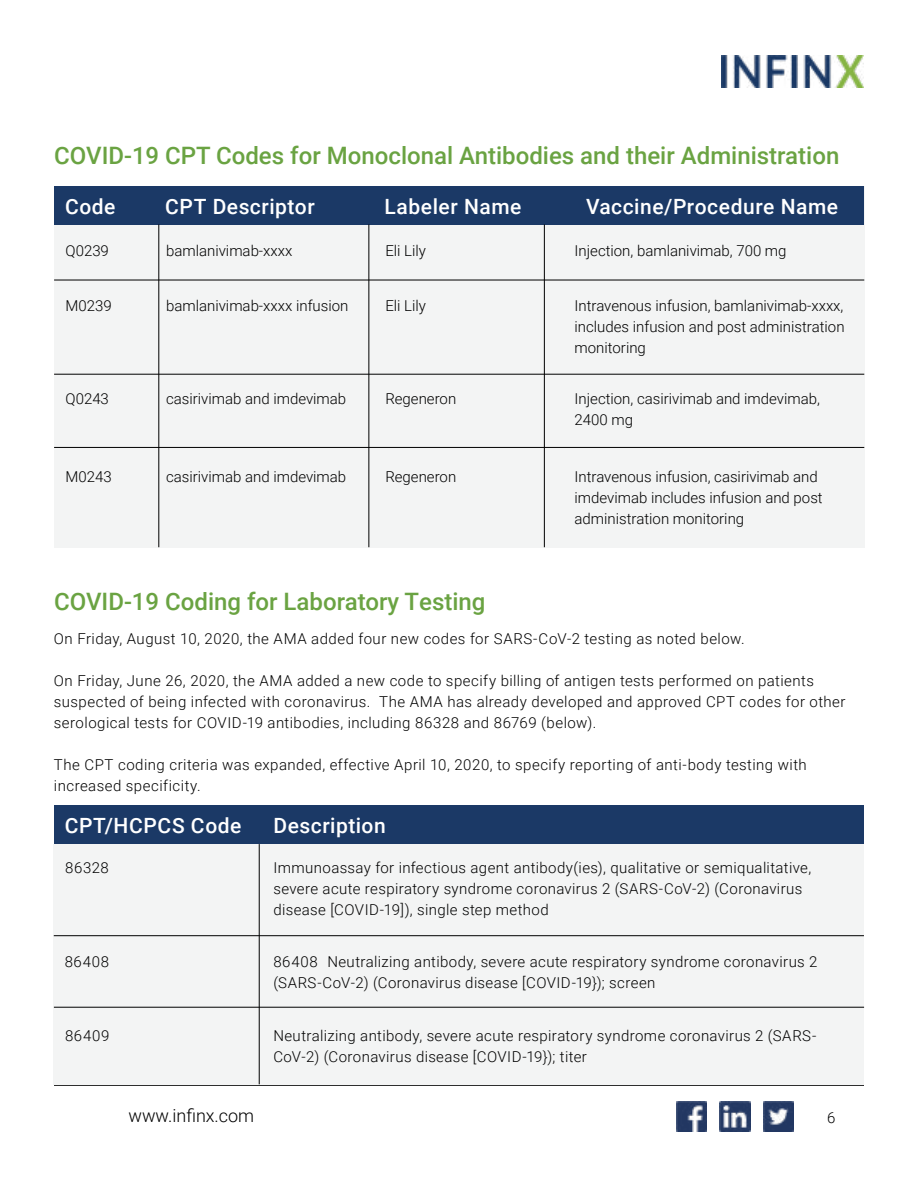
<style>
.page{position:relative;width:918px;height:1188px;background:#fff}
.page>*{position:absolute;margin:0;border:0;box-sizing:border-box;transform-origin:0 0}
.t1{font:500 24px "Roboto";color:#6aa342}
.t2{font:500 21px "Roboto";letter-spacing:.025em;color:#fff}
.t3{font:300 18px "Roboto";color:#000}
.t4{font:300 15px/21px "Roboto";letter-spacing:.025em;color:#000}
.t5{font:300 15px/21px "Roboto";color:#000}
</style>
<div class="page">
<hr style="left:54px;top:1084px;width:810px;height:2px;background:#000">
<img style="left:676px;top:1101px;width:31px;height:30px">
<img style="left:720px;top:1101px;width:30px;height:30px">
<img style="left:763px;top:1101px;width:31px;height:30px">
<img style="left:722px;top:56px;width:141px;height:31px">
<div style="left:54px;top:844px;width:810px;height:240px;background:#f3f4f4"></div>
<div style="left:54px;top:186px;width:810px;height:361px;background:#f3f4f4"></div>
<div style="left:54px;top:186px;width:810px;height:38px;background:#1b3966"></div>
<hr style="left:544px;top:224px;width:1px;height:323px;background:#000">
<hr style="left:159px;top:224px;width:1px;height:323px;background:#000">
<hr style="left:369px;top:224px;width:1px;height:323px;background:#000">
<hr style="left:54px;top:280px;width:810px;height:1px;background:#000">
<hr style="left:54px;top:447px;width:810px;height:1px;background:#000">
<hr style="left:54px;top:374px;width:810px;height:1px;background:#000">
<div style="left:54px;top:806px;width:810px;height:38px;background:#1b3966"></div>
<hr style="left:259px;top:844px;width:1px;height:240px;background:#000">
<hr style="left:54px;top:935px;width:810px;height:1px;background:#000">
<hr style="left:54px;top:1007px;width:810px;height:1px;background:#000">
<h1 class="t1" style="left:54px;top:139px;width:787px">COVID-19 CPT Codes for Monoclonal Antibodies and their Administration</h1>
<h2 class="t2" style="left:65px;top:192px;width:52px">Code</h2>
<h2 class="t2" style="left:165px;top:192px;width:151px">CPT Descriptor</h2>
<h2 class="t2" style="left:385px;top:192px;width:138px">Labeler Name</h2>
<h2 class="t2" style="left:586px;top:192px;width:253px">Vaccine/Procedure Name</h2>
<p class="t4" style="left:66px;top:239px;width:45px">Q0239</p>
<p class="t5" style="left:166px;top:239px;width:128px">bamlanivimab-xxxx</p>
<p class="t4" style="left:385px;top:239px;width:42px">Eli Lily</p>
<p class="t5" style="left:575px;top:239px;width:213px">Injection, bamlanivimab, 700 mg</p>
<p class="t4" style="left:66px;top:295px;width:48px">M0239</p>
<p class="t5" style="left:166px;top:295px;width:184px">bamlanivimab-xxxx infusion</p>
<p class="t4" style="left:385px;top:295px;width:42px">Eli Lily</p>
<p class="t4" style="left:575px;top:295px;width:271px;text-align:justify">Intravenous infusion, bamlanivimab-xxxx, includes infusion and post administration monitoring</p>
<p class="t4" style="left:66px;top:388px;width:45px">Q0243</p>
<p class="t5" style="left:166px;top:388px;width:182px">casirivimab and imdevimab</p>
<p class="t5" style="left:385px;top:388px;width:72px">Regeneron</p>
<p class="t5" style="left:575px;top:388px;width:247px">Injection, casirivimab and imdevimab,<br>2400 mg</p>
<p class="t4" style="left:66px;top:466px;width:48px">M0243</p>
<p class="t5" style="left:166px;top:466px;width:182px">casirivimab and imdevimab</p>
<p class="t5" style="left:385px;top:466px;width:72px">Regeneron</p>
<p class="t5" style="left:575px;top:466px;width:250px">Intravenous infusion, casirivimab and imdevimab includes infusion and post administration monitoring</p>
<h1 class="t1" style="left:54px;top:585px;width:433px">COVID-19 Coding for Laboratory Testing</h1>
<p class="t4" style="left:54px;top:628px;width:693px">On Friday, August 10, 2020, the AMA added four new codes for SARS-CoV-2 testing as noted below.</p>
<p class="t4" style="left:54px;top:670px;width:793px">On Friday, June 26, 2020, the AMA added a new code to specify billing of antigen tests performed on patients suspected of being infected with coronavirus. The AMA has already developed and approved CPT codes for other serological tests for COVID-19 antibodies, including 86328 and 86769 (below).</p>
<p class="t4" style="left:54px;top:754px;width:754px">The CPT coding criteria was expanded, effective April 10, 2020, to specify reporting of anti-body testing with increased specificity.</p>
<h2 class="t2" style="left:65px;top:811px;width:178px">CPT/HCPCS Code</h2>
<h2 class="t2" style="left:274px;top:811px;width:114px">Description</h2>
<p class="t4" style="left:65px;top:857px;width:45px">86328</p>
<p class="t4" style="left:274px;top:857px;width:539px">Immunoassay for infectious agent antibody(ies), qualitative or semiqualitative, severe acute respiratory syndrome coronavirus 2 (SARS-CoV-2) (Coronavirus disease [COVID-19]), single step method</p>
<p class="t4" style="left:65px;top:951px;width:46px">86408</p>
<p class="t4" style="left:273px;top:951px;width:546px">86408 Neutralizing antibody, severe acute respiratory syndrome coronavirus 2 (SARS-CoV-2) (Coronavirus disease [COVID-19}); screen</p>
<p class="t4" style="left:65px;top:1025px;width:46px">86409</p>
<p class="t4" style="left:273px;top:1025px;width:544px">Neutralizing antibody, severe acute respiratory syndrome coronavirus 2 (SARS-<br>CoV-2) (Coronavirus disease [COVID-19}); titer</p>
<p class="t3" style="left:129px;top:1103px;width:127px">www.infinx.com</p>
<p class="t4" style="left:827px;top:1106px;width:10px">6</p>
</div>
